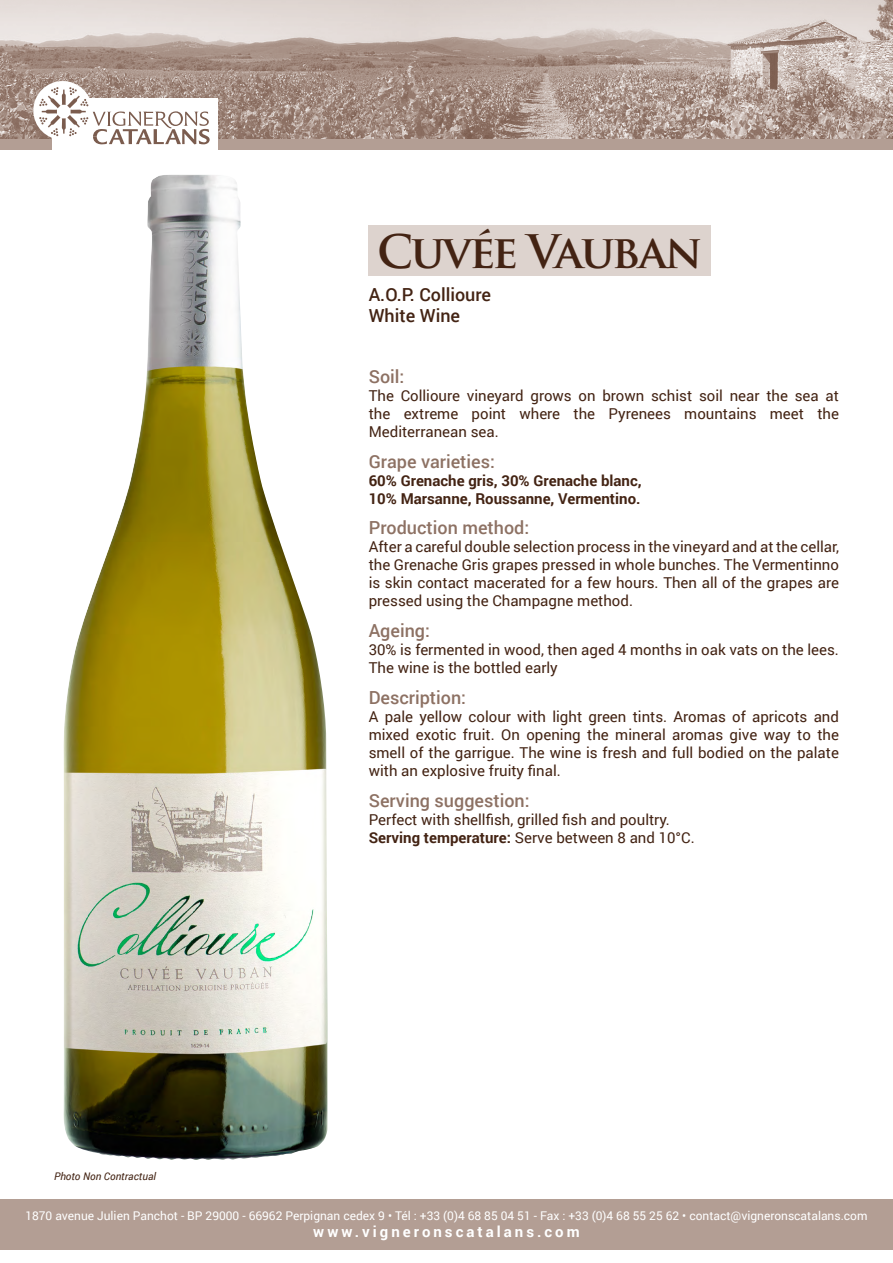
<style>
.page{position:relative;width:893px;height:1263px;background:#fff}
.page>*{position:absolute;margin:0;border:0;box-sizing:border-box;transform-origin:0 0}
.t1{font:700 45px "Trajan Pro";letter-spacing:-.05em;color:#432313}
.t2{font:500 18px "Roboto";color:#8d7163}
.t3{font:500 18px/21px "Roboto";color:#432313}
.t4{font:15px/18px "Roboto";color:#432313;text-align:justify}
.t5{font:700 15px/18px "Roboto";color:#432313}
.t6{font:700 15px "Roboto";letter-spacing:.2em;color:#fff}
.t7{font:12px "Roboto";color:#fff}
.t8{font:italic 10.5px "Roboto";color:#432313}
.s1{font-weight:700}
</style>
<div class="page">
<div style="left:0;top:125px;width:893px;height:25px;background:#b39e94"></div>
<img style="left:0;top:0;width:893px;height:138px">
<div style="left:52px;top:99px;width:166px;height:52px;background:#fff"></div>
<div style="left:33px;top:81px;width:59px;height:59px;background:#fff;border-radius:50%"></div>
<svg style="left:39px;top:87px;width:171px;height:57px"></svg>
<div style="left:0;top:1199px;width:893px;height:50px;background:#b39e94"></div>
<img style="left:63px;top:175px;width:264px;height:985px">
<div style="left:369px;top:225px;width:342px;height:51px;background:#ddd3ce"></div>
<h1 class="t1" style="left:377px;top:223px;width:327px">Cuvée Vauban</h1>
<p class="t3" style="left:369px;top:284px;width:124px">A.O.P. Collioure<br>White Wine</p>
<p class="t8" style="left:54px;top:1168px;width:104px">Photo Non Contractual</p>
<p class="t2" style="left:369px;top:364px;width:37px">Soil:</p>
<p class="t4" style="left:369px;top:386px;width:472px">The Collioure vineyard grows on brown schist soil near the sea at the extreme point where the Pyrenees mountains meet the Mediterranean sea.</p>
<p class="t2" style="left:369px;top:449px;width:128px">Grape varieties:</p>
<p class="t5" style="left:369px;top:471px;width:274px">60% Grenache gris, 30% Grenache blanc,<br>10% Marsanne, Roussanne, Vermentino.</p>
<p class="t2" style="left:369px;top:515px;width:162px">Production method:</p>
<p class="t4" style="left:369px;top:537px;width:472px">After a careful double selection process in the vineyard and at the cellar, the Grenache Gris grapes pressed in whole bunches. The Vermentinno is skin contact macerated for a few hours. Then all of the grapes are pressed using the Champagne method.</p>
<p class="t2" style="left:369px;top:618px;width:63px">Ageing:</p>
<p class="t4" style="left:369px;top:640px;width:472px">30% is fermented in wood, then aged 4 months in oak vats on the lees.<br>The wine is the bottled early</p>
<p class="t2" style="left:369px;top:685px;width:99px">Description:</p>
<p class="t4" style="left:369px;top:707px;width:472px">A pale yellow colour with light green tints. Aromas of apricots and mixed exotic fruit. On opening the mineral aromas give way to the smell of the garrigue. The wine is fresh and full bodied on the palate with an explosive fruity final.</p>
<p class="t2" style="left:369px;top:788px;width:162px">Serving suggestion:</p>
<p class="t4" style="left:369px;top:810px;width:328px">Perfect with shellfish, grilled fish and poultry.<br><span class="s1">Serving temperature:</span> Serve between 8 and 10°C.</p>
<p class="t7" style="left:25px;top:1207px;width:844px">1870 avenue Julien Panchot - BP 29000 - 66962 Perpignan cedex 9 • Tél : +33 (0)4 68 85 04 51 - Fax : +33 (0)4 68 55 25 62 • contact@vigneronscatalans.com</p>
<p class="t6" style="left:313px;top:1221px;width:268px">www.vigneronscatalans.com</p>
</div>
